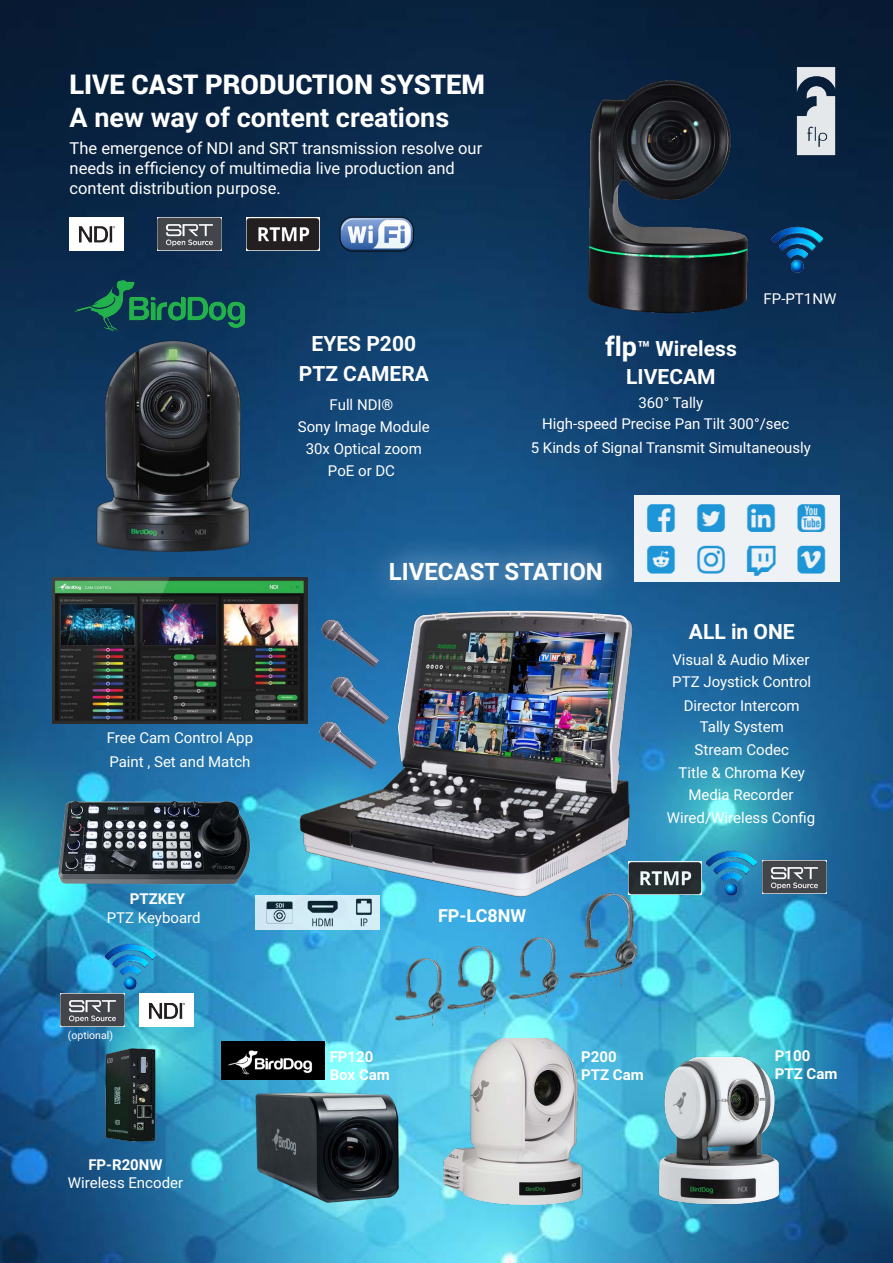
<style>
.page{position:relative;width:893px;height:1263px;background:#fff}
.page>*{position:absolute;margin:0;border:0;box-sizing:border-box;transform-origin:0 0}
.t1{font:700 27px "Roboto";color:#fff}
.t2{font:900 27px "Roboto";color:#fff}
.t3{font:700 24px "Roboto";color:#fff}
.t4{font:700 21px/28.5px "Roboto";color:#fff;text-align:center}
.t5{font:700 18px "Roboto";color:#fff}
.t6{font:16.5px/19.8px "Roboto";color:#fff}
.t7{font:15px/22.6px "Roboto";color:#fff;text-align:center}
.t8{font:700 15px/18px "Roboto";color:#fff}
.t9{font:10.5px "Roboto";color:#fff}
.s1{font-size:27px}
</style>
<div class="page">
<img style="left:0;top:0;width:893px;height:1263px">
<img style="left:158px;top:217px;width:64px;height:33px">
<img style="left:247px;top:218px;width:73px;height:32px">
<img style="left:339px;top:215px;width:76px;height:38px">
<img style="left:253px;top:598px;width:456px;height:316px">
<img style="left:443px;top:1038px;width:163px;height:167px">
<img style="left:93px;top:1045px;width:64px;height:98px">
<img style="left:779px;top:227px;width:45px;height:46px">
<img style="left:74px;top:281px;width:171px;height:50px">
<img style="left:562px;top:70px;width:217px;height:255px">
<img style="left:705px;top:850px;width:54px;height:46px">
<img style="left:103px;top:949px;width:54px;height:41px">
<img style="left:322px;top:614px;width:58px;height:58px">
<img style="left:391px;top:956px;width:55px;height:71px">
<img style="left:564px;top:890px;width:76px;height:98px">
<div style="left:363px;top:536px;width:265px;height:72px;background:#fff;opacity:.75"></div>
<img style="left:70px;top:217px;width:54px;height:33px">
<img style="left:260px;top:896px;width:120px;height:34px">
<img style="left:261px;top:896px;width:38px;height:31px">
<img style="left:635px;top:496px;width:204px;height:85px">
<img style="left:650px;top:1055px;width:139px;height:151px">
<img style="left:221px;top:1041px;width:103px;height:38px">
<img style="left:88px;top:334px;width:167px;height:225px">
<img style="left:253px;top:1087px;width:150px;height:121px">
<img style="left:61px;top:994px;width:64px;height:33px">
<img style="left:139px;top:994px;width:54px;height:33px">
<img style="left:762px;top:860px;width:64px;height:33px">
<img style="left:628px;top:862px;width:73px;height:33px">
<img style="left:443px;top:945px;width:55px;height:71px">
<img style="left:505px;top:935px;width:55px;height:71px">
<img style="left:332px;top:671px;width:58px;height:58px">
<img style="left:319px;top:716px;width:58px;height:58px">
<img style="left:47px;top:794px;width:213px;height:155px">
<img style="left:52px;top:577px;width:255px;height:147px">
<img style="left:795px;top:66px;width:41px;height:91px">
<h1 class="t2" style="left:70px;top:66px;width:417px">LIVE CAST PRODUCTION SYSTEM</h1>
<h1 class="t1" style="left:70px;top:98px;width:381px">A new way of content creations</h1>
<p class="t6" style="left:70px;top:138px;width:414px">The emergence of NDI and SRT transmission resolve our needs in efficiency of multimedia live production and content distribution purpose.</p>
<h3 class="t4" style="left:299px;top:328px;width:132px;line-height:30px">EYES P200<br>PTZ CAMERA</h3>
<p class="t7" style="left:298px;top:393px;width:133px;line-height:21.9px">Full NDI®<br>Sony Image Module</p>
<p class="t7" style="left:306px;top:437px;width:118px;line-height:21.9px">30x Optical zoom<br>PoE or DC</p>
<h3 class="t4" style="left:605px;top:333px;width:133px"><span class="s1">flp</span>™ Wireless<br>LIVECAM</h3>
<p class="t7" style="left:764px;top:287px;width:74px">FP-PT1NW</p>
<p class="t7" style="left:542px;top:391px;width:249px;line-height:21.8px;text-align:left;text-indent:96px">360° Tally<br>High-speed Precise Pan Tilt 300°/sec</p>
<p class="t7" style="left:531px;top:436px;width:282px">5 Kinds of Signal Transmit Simultaneously</p>
<p class="t7" style="left:107px;top:726px;width:148px;line-height:23.2px;text-align:left">Free Cam Control App<br>Paint , Set and Match</p>
<p class="t8" style="left:130px;top:889px;width:57px">PTZKEY</p>
<p class="t7" style="left:107px;top:905px;width:95px">PTZ Keyboard</p>
<p class="t9" style="left:68px;top:1028px;width:47px">(optional)</p>
<p class="t8" style="left:88px;top:1155px;width:76px">FP-R20NW</p>
<p class="t7" style="left:68px;top:1170px;width:117px">Wireless Encoder</p>
<h2 class="t3" style="left:389px;top:554px;width:216px">LIVECAST STATION</h2>
<p class="t5" style="left:438px;top:903px;width:90px">FP-LC8NW</p>
<h3 class="t4" style="left:689px;top:616px;width:107px">ALL in ONE</h3>
<p class="t7" style="left:672px;top:670px;width:140px">PTZ Joystick Control</p>
<p class="t7" style="left:672px;top:647px;width:139px">Visual &amp; Audio Mixer</p>
<p class="t7" style="left:684px;top:693px;width:117px">Director Intercom</p>
<p class="t7" style="left:667px;top:715px;width:150px">Tally System<br>Stream Codec<br>Title &amp; Chroma Key<br>Media Recorder<br>Wired/Wireless Config</p>
<p class="t8" style="left:330px;top:1047px;width:62px">FP120<br>Box Cam</p>
<p class="t8" style="left:581px;top:1047px;width:64px">P200<br>PTZ Cam</p>
<p class="t8" style="left:775px;top:1046px;width:64px">P100<br>PTZ Cam</p>
</div>
